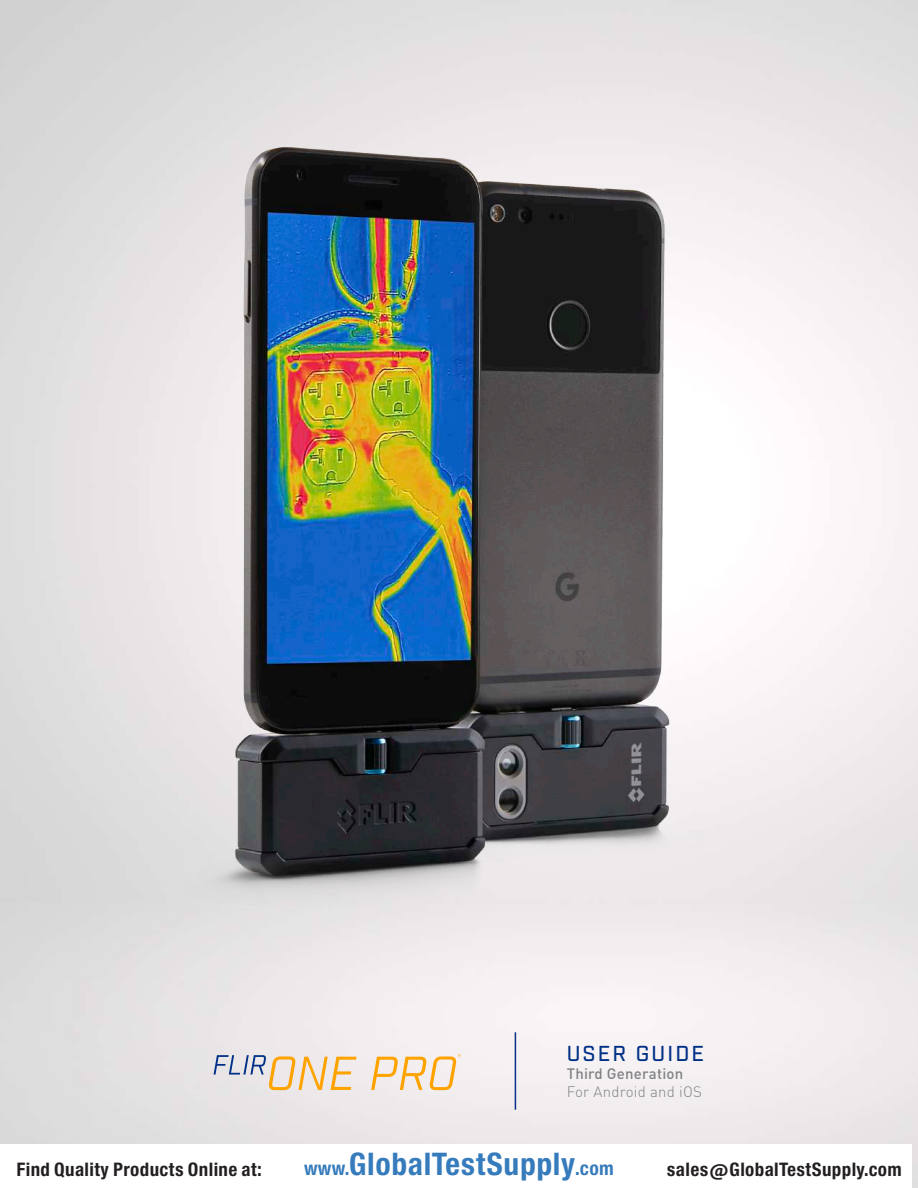
<style>
.page{position:relative;width:918px;height:1188px;background:#fff}
.page>*{position:absolute;margin:0;border:0;box-sizing:border-box;transform-origin:0 0}
.t1{font:29.7px "Europa Gro Nr 2 SBOP Bol Con";letter-spacing:.02em;color:#367bbc}
.t2{font:500 21px "Industry";letter-spacing:.1em;color:#003186}
.t3{font:17.85px "Europa Gro Nr 2 SBOP Bol Con";letter-spacing:.02em;color:#231f20}
.t4{font:300 15px "DIN";letter-spacing:.015em;color:#808285}
.t5{font:500 15px "DIN";letter-spacing:.015em;color:#808285}
.s1{font-size:18.3px}
</style>
<div class="page">
<hr style="left:515px;top:1032px;width:1px;height:78px;background:#092f87">
<svg style="left:214px;top:1055px;width:143px;height:35px"></svg>
<svg style="left:371px;top:1054px;width:90px;height:36px"></svg>
<img style="left:61px;top:0;width:796px;height:978px">
<p class="t2" style="left:567px;top:1040px;width:139px">USER GUIDE</p>
<p class="t5" style="left:567px;top:1064px;width:118px">Third Generation</p>
<p class="t4" style="left:567px;top:1082px;width:137px">For Android and iOS</p>
<p class="t3" style="left:16px;top:1159px;width:247px">Find Quality Products Online at:</p>
<h1 class="t1" style="left:304px;top:1147px;width:311px"><span class="s1">www.</span>GlobalTestSupply<span class="s1">.com</span></h1>
<p class="t3" style="left:667px;top:1159px;width:236px">sales@GlobalTestSupply.com</p>
</div>
